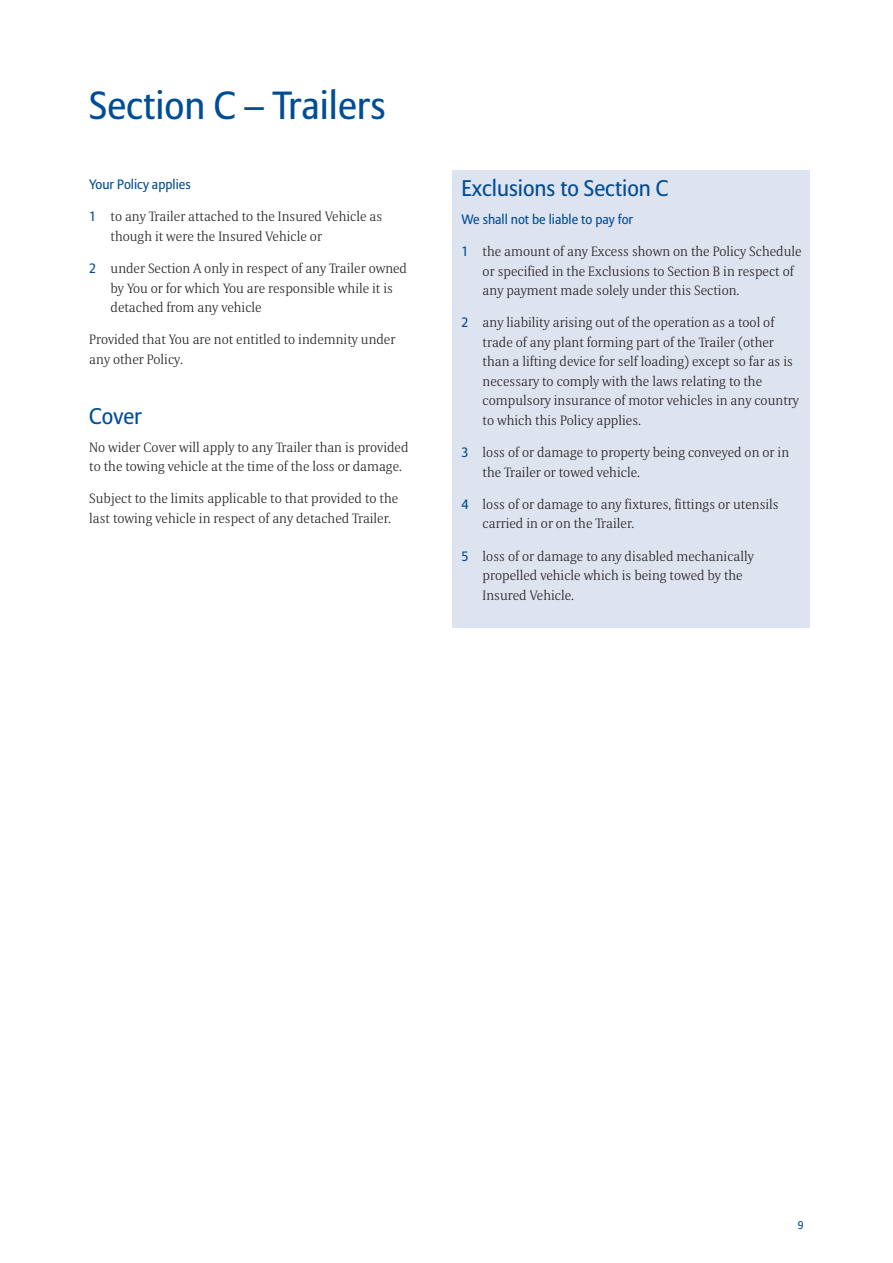
<style>
.page{position:relative;width:893px;height:1263px;background:#fff}
.page>*{position:absolute;margin:0;border:0;box-sizing:border-box;transform-origin:0 0}
.t1{font:39px "Allianz Sans";color:#014d95}
.t2{font:22.5px "Allianz Sans";color:#014d95}
.t3{font:300 13.5px/19.5px "Allianz Serif";color:#231f20}
.t4{font:13.5px "Allianz Sans";color:#014d95}
.t5{font:11.25px "Allianz Sans";color:#014d95}
.s1{font-family:"Allianz Sans";font-weight:400;color:#014d95}
</style>
<div class="page">
<div style="left:453px;top:170px;width:357px;height:457px;background:#dee3f0"></div>
<h1 class="t1" style="left:89px;top:82px;width:298px">Section C – Trailers</h1>
<p class="t4" style="left:89px;top:176px;width:103px">Your Policy applies</p>
<p class="t3" style="left:111px;top:207px;width:273px;text-indent:-21px"><span class="s1">1</span> to any Trailer attached to the Insured Vehicle as though it were the Insured Vehicle or</p>
<p class="t3" style="left:111px;top:259px;width:298px;text-indent:-21px"><span class="s1">2</span> under Section A only in respect of any Trailer owned by You or for which You are responsible while it is detached from any vehicle</p>
<p class="t3" style="left:89px;top:330px;width:308px">Provided that You are not entitled to indemnity under any other Policy.</p>
<h2 class="t2" style="left:89px;top:402px;width:54px">Cover</h2>
<p class="t3" style="left:89px;top:438px;width:321px">No wider Cover will apply to any Trailer than is provided to the towing vehicle at the time of the loss or damage.</p>
<p class="t3" style="left:89px;top:489px;width:310px">Subject to the limits applicable to that provided to the last towing vehicle in respect of any detached Trailer.</p>
<h2 class="t2" style="left:461px;top:175px;width:209px">Exclusions to Section C</h2>
<p class="t4" style="left:461px;top:211px;width:173px">We shall not be liable to pay for</p>
<p class="t3" style="left:483px;top:242px;width:320px;text-indent:-21px"><span class="s1">1</span> the amount of any Excess shown on the Policy Schedule or specified in the Exclusions to Section B in respect of any payment made solely under this Section.</p>
<p class="t3" style="left:483px;top:314px;width:318px;text-indent:-21px"><span class="s1">2</span> any liability arising out of the operation as a tool of trade of any plant forming part of the Trailer (other than a lifting device for self loading) except so far as is necessary to comply with the laws relating to the compulsory insurance of motor vehicles in any country to which this Policy applies.</p>
<p class="t3" style="left:483px;top:443px;width:308px;text-indent:-21px"><span class="s1">3</span> loss of or damage to property being conveyed on or in the Trailer or towed vehicle.</p>
<p class="t3" style="left:483px;top:495px;width:298px;text-indent:-21px"><span class="s1">4</span> loss of or damage to any fixtures, fittings or utensils carried in or on the Trailer.</p>
<p class="t3" style="left:483px;top:547px;width:273px;text-indent:-21px"><span class="s1">5</span> loss of or damage to any disabled mechanically propelled vehicle which is being towed by the<br>Insured Vehicle.</p>
<p class="t5" style="left:798px;top:1218px;width:7px">9</p>
</div>
